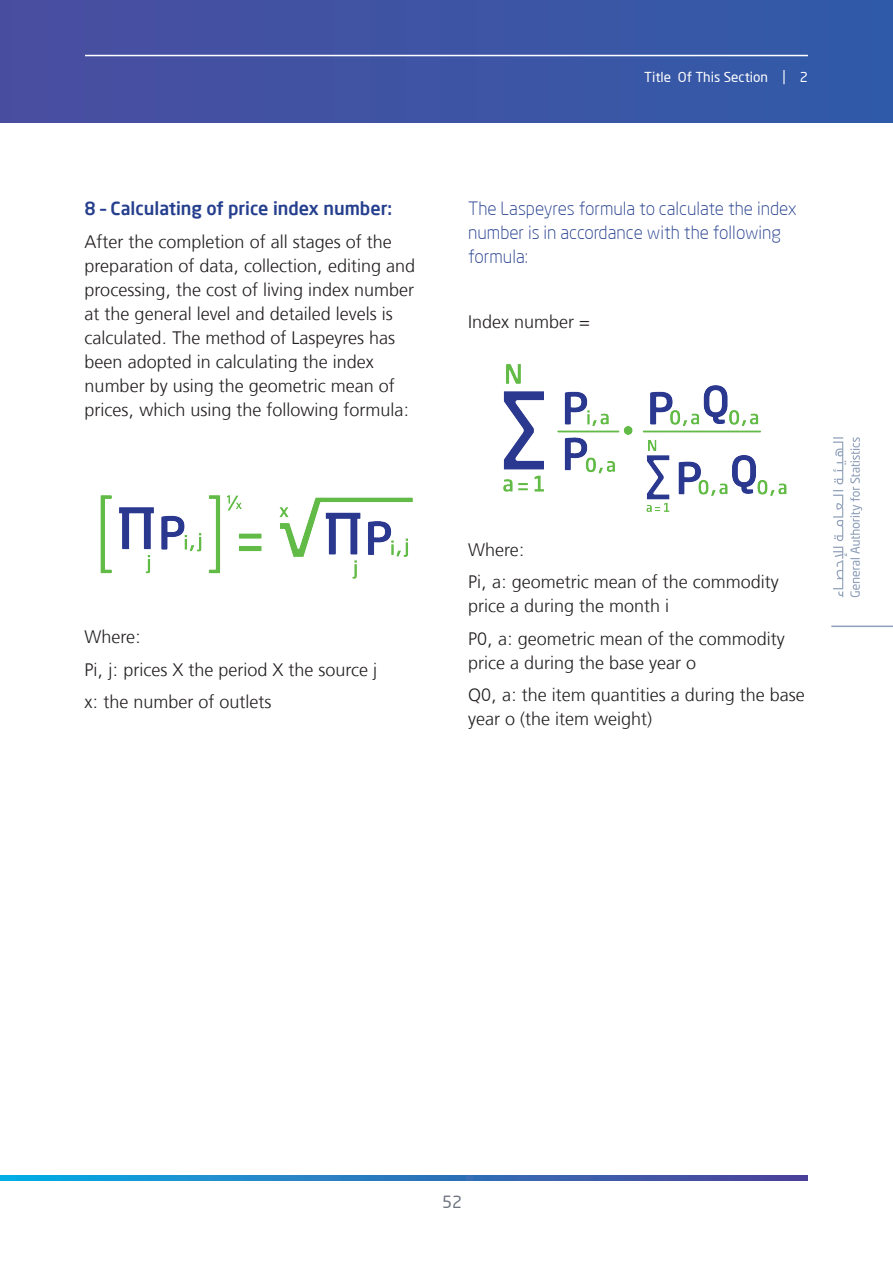
<style>
.page{position:relative;width:893px;height:1263px;background:#fff}
.page>*{position:absolute;margin:0;border:0;box-sizing:border-box;transform-origin:0 0}
.t1{font:300 18px/24px "Frutiger LT Arabic 45";color:#231f20}
.t2{font:300 18px/24px "Neo Sans Arabic";color:#253f8e}
.t3{font:500 18px "Neo Sans Arabic";color:#253f8e}
.t4{font:16.5px "Neo Sans Arabic";color:#6d727d}
.t5{font:13.5px "Neo Sans Arabic";color:#fff}
</style>
<div class="page">
<img style="left:100px;top:495px;width:313px;height:84px">
<img style="left:503px;top:364px;width:284px;height:148px">
<div style="left:0;top:0;width:893px;height:122px;background:linear-gradient(to right,#4c4fa1,#325ca9)"></div>
<hr style="left:85px;top:55px;width:723px;height:1px;background:#fff">
<svg style="left:783px;top:70px;width:1px;height:14px"></svg>
<svg style="left:0;top:1175px;width:808px;height:5px"></svg>
<hr style="left:831px;top:625px;width:62px;height:2px;background:#91a1bb">
<svg style="left:833px;top:437px;width:29px;height:160px"></svg>
<p class="t3" style="left:85px;top:195px;width:309px">8 – Calculating of price index number:</p>
<p class="t1" style="left:85px;top:229px;width:332px">After the completion of all stages of the preparation of data, collection, editing and processing, the cost of living index number at the general level and detailed levels is calculated. The method of Laspeyres has been adopted in calculating the index number by using the geometric mean of prices, which using the following formula:</p>
<p class="t1" style="left:85px;top:625px;width:58px">Where:</p>
<p class="t1" style="left:85px;top:657px;width:294px">Pi, j: prices X the period X the source j</p>
<p class="t1" style="left:85px;top:690px;width:188px">x: the number of outlets</p>
<p class="t5" style="left:644px;top:67px;width:125px">Title Of This Section</p>
<p class="t5" style="left:800px;top:67px;width:10px">2</p>
<p class="t2" style="left:468px;top:197px;width:330px">The Laspeyres formula to calculate the index number is in accordance with the following formula:</p>
<p class="t1" style="left:468px;top:310px;width:123px">Index number =</p>
<p class="t1" style="left:468px;top:537px;width:58px">Where:</p>
<p class="t1" style="left:468px;top:570px;width:312px">Pi, a: geometric mean of the commodity price a during the month i</p>
<p class="t1" style="left:468px;top:626px;width:318px">P0, a: geometric mean of the commodity price a during the base year o</p>
<p class="t1" style="left:468px;top:683px;width:338px">Q0, a: the item quantities a during the base year o (the item weight)</p>
<p class="t4" style="left:442px;top:1189px;width:21px">52</p>
</div>
